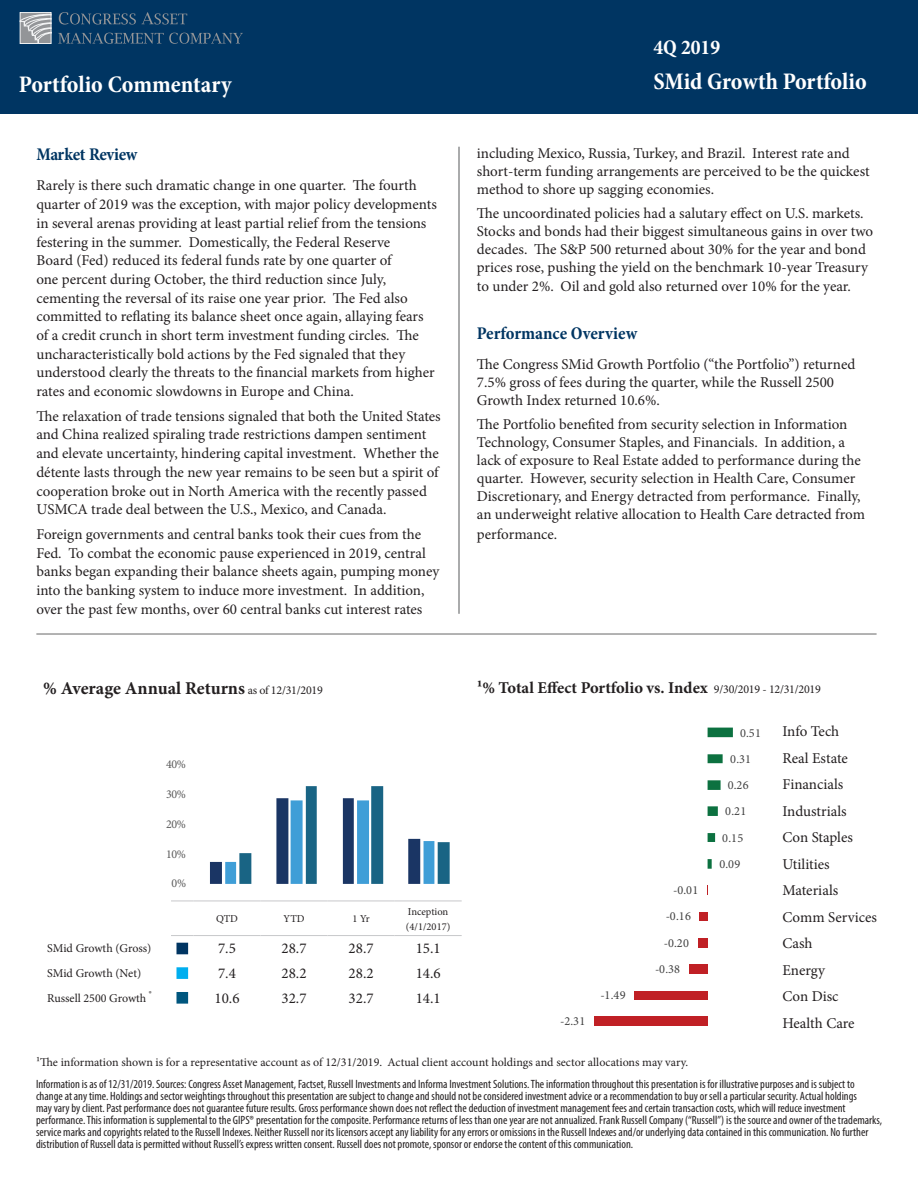
<style>
.page{position:relative;width:918px;height:1188px;background:#fff}
.page>*{position:absolute;margin:0;border:0;box-sizing:border-box;transform-origin:0 0}
.t1{font:700 condensed 24px "Minion Pro";color:#fff}
.t2{font:700 condensed 21px "Minion Pro";color:#fff}
.t3{font:700 18px "Minion Pro";color:#231f20}
.t4{font:700 condensed 18px "Minion Pro";letter-spacing:-.01em;color:#003562}
.t5{font:700 16.5px "Minion Pro";color:#231f20}
.t6{font:15px/18.8px "Minion Pro";color:#231f20}
.t7{font:12.3px "Minion Pro";letter-spacing:.02em;color:#404040}
.t8{font:12.15px "Minion Pro";letter-spacing:-.025em;color:#595959}
.t9{font:condensed 12px/12px "Myriad Pro";color:#231f20}
.t10{font:12px "Minion Pro";letter-spacing:-.005em;color:#231f20}
.t11{font:10.5px/15px "Minion Pro";color:#231f20}
.s1{font-weight:400;font-size:12px}
.s2{font-family:"MS Gothic";font-size:12px;color:#003562}
.s3{font-family:"MS Gothic";font-size:12px;color:#00aeef}
.s4{font-family:"MS Gothic";font-size:12px;color:#00567e}
</style>
<div class="page">
<hr style="left:36px;top:633px;width:841px;height:2px;background:#797978">
<hr style="left:459px;top:147px;width:1px;height:467px;background:#57585a">
<div style="left:0;top:0;width:918px;height:113px;background:#003562"></div>
<div style="left:20px;top:12px;width:31px;height:32px;border:1px solid #f2f3f4"></div>
<svg style="left:20px;top:14px;width:32px;height:30px"></svg>
<svg style="left:59px;top:12px;width:77px;height:13px"></svg>
<svg style="left:142px;top:12px;width:45px;height:13px"></svg>
<svg style="left:58px;top:33px;width:185px;height:11px"></svg>
<svg style="left:171px;top:901px;width:23px;height:1px"></svg>
<hr style="left:194px;top:901px;width:67px;height:1px;background:#c7c8ca">
<hr style="left:261px;top:901px;width:67px;height:1px;background:#c7c8ca">
<hr style="left:328px;top:901px;width:67px;height:1px;background:#c7c8ca">
<hr style="left:395px;top:901px;width:67px;height:1px;background:#c7c8ca">
<svg style="left:171px;top:935px;width:23px;height:1px"></svg>
<hr style="left:194px;top:935px;width:67px;height:1px;background:#c7c8ca">
<hr style="left:261px;top:935px;width:67px;height:1px;background:#c7c8ca">
<hr style="left:328px;top:935px;width:67px;height:1px;background:#c7c8ca">
<hr style="left:395px;top:935px;width:67px;height:1px;background:#c7c8ca">
<div style="left:594px;top:1017px;width:114px;height:9px;background:#c02025"></div>
<div style="left:634px;top:991px;width:74px;height:9px;background:#c02025"></div>
<div style="left:689px;top:964px;width:19px;height:10px;background:#c02025"></div>
<div style="left:698px;top:938px;width:10px;height:9px;background:#c02025"></div>
<div style="left:699px;top:912px;width:9px;height:9px;background:#c02025"></div>
<svg style="left:708px;top:728px;width:25px;height:141px"></svg>
<svg style="left:210px;top:786px;width:240px;height:98px"></svg>
<h1 class="t1" style="left:19px;top:68px;width:214px">Portfolio Commentary</h1>
<p class="t4" style="left:36px;top:142px;width:102px">Market Review</p>
<p class="t6" style="left:36px;top:176px;width:402px">Rarely is there such dramatic change in one quarter. The fourth quarter of 2019 was the exception, with major policy developments in several arenas providing at least partial relief from the tensions festering in the summer. Domestically, the Federal Reserve<br>Board (Fed) reduced its federal funds rate by one quarter of<br>one percent during October, the third reduction since July, cementing the reversal of its raise one year prior. The Fed also committed to reflating its balance sheet once again, allaying fears of a credit crunch in short term investment funding circles. The uncharacteristically bold actions by the Fed signaled that they understood clearly the threats to the financial markets from higher rates and economic slowdowns in Europe and China.</p>
<p class="t6" style="left:36px;top:407px;width:406px">The relaxation of trade tensions signaled that both the United States and China realized spiraling trade restrictions dampen sentiment and elevate uncertainty, hindering capital investment. Whether the détente lasts through the new year remains to be seen but a spirit of cooperation broke out in North America with the recently passed USMCA trade deal between the U.S., Mexico, and Canada.</p>
<p class="t6" style="left:36px;top:525px;width:405px">Foreign governments and central banks took their cues from the Fed. To combat the economic pause experienced in 2019, central banks began expanding their balance sheets again, pumping money into the banking system to induce more investment. In addition, over the past few months, over 60 central banks cut interest rates</p>
<h2 class="t2" style="left:653px;top:32px;width:68px">4Q 2019</h2>
<h1 class="t1" style="left:653px;top:65px;width:215px">SMid Growth Portfolio</h1>
<p class="t6" style="left:477px;top:144px;width:394px;line-height:18px">including Mexico, Russia, Turkey, and Brazil. Interest rate and short-term funding arrangements are perceived to be the quickest method to shore up sagging economies.</p>
<p class="t6" style="left:477px;top:204px;width:398px;line-height:18px">The uncoordinated policies had a salutary effect on U.S. markets.<br>Stocks and bonds had their biggest simultaneous gains in over two decades. The S&amp;P 500 returned about 30% for the year and bond prices rose, pushing the yield on the benchmark 10-year Treasury</p>
<p class="t6" style="left:477px;top:277px;width:376px">to under 2%. Oil and gold also returned over 10% for the year.</p>
<p class="t4" style="left:477px;top:321px;width:162px">Performance Overview</p>
<p class="t6" style="left:477px;top:355px;width:380px;line-height:18px">The Congress SMid Growth Portfolio (“the Portfolio”) returned<br>7.5% gross of fees during the quarter, while the Russell 2500<br>Growth Index returned 10.6%.</p>
<p class="t6" style="left:477px;top:415px;width:390px;line-height:18px">The Portfolio benefited from security selection in Information Technology, Consumer Staples, and Financials. In addition, a lack of exposure to Real Estate added to performance during the quarter. However, security selection in Health Care, Consumer Discretionary, and Energy detracted from performance. Finally, an underweight relative allocation to Health Care detracted from</p>
<p class="t6" style="left:477px;top:525px;width:82px">performance.</p>
<p class="t3" style="left:43px;top:676px;width:281px">% Average Annual Returns <span class="s1">as of 12/31/2019</span></p>
<p class="t5" style="left:477px;top:676px;width:346px">1% Total Effect Portfolio vs. Index <span class="s1">9/30/2019 - 12/31/2019</span></p>
<p class="t6" style="left:782px;top:718px;width:96px;line-height:26.5px">Info Tech<br>Real Estate<br>Financials<br>Industrials<br>Con Staples<br>Utilities<br>Materials<br>Comm Services<br>Cash<br>Energy<br>Con Disc<br>Health Care</p>
<p class="t7" style="left:740px;top:724px;width:22px">0.51</p>
<p class="t7" style="left:730px;top:751px;width:22px">0.31</p>
<p class="t8" style="left:166px;top:756px;width:21px">40%</p>
<p class="t7" style="left:728px;top:777px;width:22px">0.26</p>
<p class="t8" style="left:166px;top:786px;width:21px">30%</p>
<p class="t7" style="left:725px;top:803px;width:22px">0.21</p>
<p class="t8" style="left:166px;top:816px;width:21px">20%</p>
<p class="t7" style="left:722px;top:829px;width:22px">0.15</p>
<p class="t8" style="left:166px;top:846px;width:21px">10%</p>
<p class="t7" style="left:719px;top:856px;width:22px">0.09</p>
<p class="t8" style="left:172px;top:875px;width:16px">0%</p>
<p class="t7" style="left:673px;top:882px;width:27px">-0.01</p>
<p class="t11" style="left:216px;top:911px;width:23px">QTD</p>
<p class="t11" style="left:284px;top:911px;width:23px">YTD</p>
<p class="t11" style="left:353px;top:911px;width:19px">1 Yr</p>
<p class="t11" style="left:406px;top:904px;width:46px">Inception (4/1/2017)</p>
<p class="t7" style="left:666px;top:908px;width:27px">-0.16</p>
<p class="t7" style="left:664px;top:934px;width:27px">-0.20</p>
<p class="t10" style="left:47px;top:940px;width:106px">SMid Growth (Gross)</p>
<p class="t6" style="left:176px;top:939px;width:61px"><span class="s2">■</span> 7.5</p>
<p class="t6" style="left:282px;top:939px;width:27px">28.7</p>
<p class="t6" style="left:349px;top:939px;width:27px">28.7</p>
<p class="t6" style="left:416px;top:939px;width:27px">15.1</p>
<p class="t10" style="left:47px;top:965px;width:95px">SMid Growth (Net)</p>
<p class="t6" style="left:176px;top:964px;width:61px"><span class="s3">■</span> 7.4</p>
<p class="t6" style="left:282px;top:964px;width:27px">28.2</p>
<p class="t6" style="left:349px;top:964px;width:27px">28.2</p>
<p class="t6" style="left:416px;top:964px;width:27px">14.6</p>
<p class="t10" style="left:47px;top:990px;width:106px">Russell 2500 Growth <sup>®</sup></p>
<p class="t6" style="left:176px;top:989px;width:65px"><span class="s4">■</span> 10.6</p>
<p class="t6" style="left:282px;top:989px;width:27px">32.7</p>
<p class="t6" style="left:349px;top:989px;width:27px">32.7</p>
<p class="t6" style="left:416px;top:989px;width:27px">14.1</p>
<p class="t7" style="left:655px;top:961px;width:27px">-0.38</p>
<p class="t7" style="left:601px;top:987px;width:27px">-1.49</p>
<p class="t7" style="left:560px;top:1013px;width:27px">-2.31</p>
<p class="t10" style="left:36px;top:1054px;width:654px">1The information shown is for a representative account as of 12/31/2019. Actual client account holdings and sector allocations may vary.</p>
<p class="t9" style="left:36px;top:1078px;width:848px">Information is as of 12/31/2019. Sources: Congress Asset Management, Factset, Russell Investments and Informa Investment Solutions. The information throughout this presentation is for illustrative purposes and is subject to change at any time. Holdings and sector weightings throughout this presentation are subject to change and should not be considered investment advice or a recommendation to buy or sell a particular security. Actual holdings<br>may vary by client. Past performance does not guarantee future results. Gross performance shown does not reflect the deduction of investment management fees and certain transaction costs, which will reduce investment performance. This information is supplemental to the GIPS® presentation for the composite. Performance returns of less than one year are not annualized. Frank Russell Company (“Russell”) is the source and owner of the trademarks, service marks and copyrights related to the Russell Indexes. Neither Russell nor its licensors accept any liability for any errors or omissions in the Russell Indexes and/or underlying data contained in this communication. No further distribution of Russell data is permitted without Russell’s express written consent. Russell does not promote, sponsor or endorse the content of this communication.</p>
</div>
